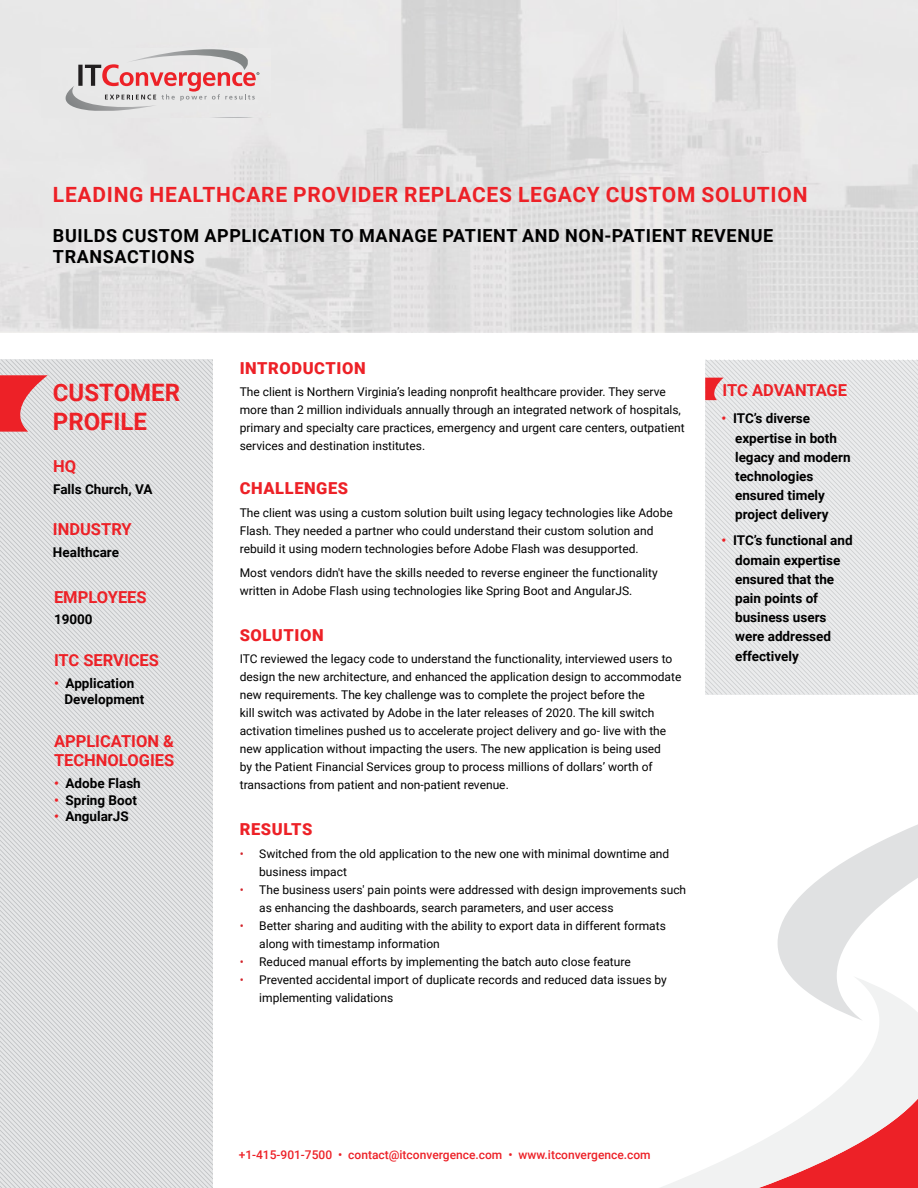
<style>
.page{position:relative;width:918px;height:1188px;background:#fff}
.page>*{position:absolute;margin:0;border:0;box-sizing:border-box;transform-origin:0 0}
.t1{font:700 24px/28.8px "Roboto";color:#ed2127}
.t2{font:700 21px "Roboto";letter-spacing:.035em;color:#ed2127}
.t3{font:700 18px/20.4px "Roboto";letter-spacing:.035em;color:#000}
.t4{font:700 16.5px/19.8px "Roboto";color:#ed2127}
.t5{font:900 16.5px "Roboto";letter-spacing:.035em;color:#ed2127}
.t6{font:700 13.5px/19.2px "Roboto";color:#000}
.t7{font:12px/18px "Roboto";color:#000}
.t8{font:500 12px "Roboto";color:#ed2127}
.s1{color:#ed2127}
.s2{color:#d2232a}
</style>
<div class="page">
<img style="left:0;top:0;width:918px;height:332px">
<svg style="left:0;top:777px;width:213px;height:44px;background:#dcddde"></svg>
<svg style="left:0;top:821px;width:213px;height:14px;background:#dcddde"></svg>
<svg style="left:0;top:759px;width:213px;height:14px;background:#dcddde"></svg>
<svg style="left:0;top:726px;width:213px;height:33px;background:#dcddde"></svg>
<svg style="left:0;top:712px;width:213px;height:14px;background:#dcddde"></svg>
<svg style="left:0;top:707px;width:213px;height:5px"></svg>
<svg style="left:0;top:693px;width:213px;height:14px;background:#dcddde"></svg>
<svg style="left:0;top:567px;width:213px;height:126px;background:#dcddde"></svg>
<svg style="left:0;top:835px;width:213px;height:136px;background:#dcddde"></svg>
<svg style="left:0;top:971px;width:213px;height:217px;background:#dcddde"></svg>
<svg style="left:0;top:980px;width:204px;height:208px;background:#dcddde"></svg>
<svg style="left:0;top:360px;width:213px;height:207px;background:#dcd6d8"></svg>
<svg style="left:778px;top:842px;width:101px;height:134px"></svg>
<svg style="left:661px;top:976px;width:257px;height:212px"></svg>
<svg style="left:722px;top:1080px;width:196px;height:108px"></svg>
<svg style="left:705px;top:360px;width:213px;height:334px;background:#e3e3e4"></svg>
<div style="left:42px;top:49px;width:229px;height:68px;background:#e8e8e8"></div>
<svg style="left:66px;top:49px;width:193px;height:62px;background:#dac7c7"></svg>
<h2 class="t2" style="left:53px;top:179px;width:756px">LEADING HEALTHCARE PROVIDER REPLACES LEGACY CUSTOM SOLUTION</h2>
<h3 class="t3" style="left:53px;top:225px;width:722px">BUILDS CUSTOM APPLICATION TO MANAGE PATIENT AND NON-PATIENT REVENUE<br>TRANSACTIONS</h3>
<h3 class="t5" style="left:240px;top:357px;width:127px">INTRODUCTION</h3>
<h1 class="t1" style="left:53px;top:377px;width:129px">CUSTOMER<br>PROFILE</h1>
<h3 class="t4" style="left:723px;top:379px;width:126px">ITC ADVANTAGE</h3>
<p class="t7" style="left:240px;top:383px;width:446px">The client is Northern Virginia’s leading nonprofit healthcare provider. They serve more than 2 million individuals annually through an integrated network of hospitals, primary and specialty care practices, emergency and urgent care centers, outpatient services and destination institutes.</p>
<p class="t6" style="left:735px;top:409px;width:117px;text-indent:-14px"><span class="s1">•</span> ITC’s diverse expertise in both legacy and modern technologies ensured timely project delivery</p>
<p class="t6" style="left:735px;top:531px;width:119px;text-indent:-14px"><span class="s1">•</span> ITC’s functional and domain expertise ensured that the pain points of business users were addressed effectively</p>
<h3 class="t4" style="left:53px;top:456px;width:25px">HQ</h3>
<p class="t6" style="left:53px;top:479px;width:101px">Falls Church, VA</p>
<h3 class="t5" style="left:240px;top:477px;width:110px">CHALLENGES</h3>
<p class="t7" style="left:240px;top:503px;width:435px">The client was using a custom solution built using legacy technologies like Adobe<br>Flash. They needed a partner who could understand their custom solution and rebuild it using modern technologies before Adobe Flash was desupported.</p>
<p class="t7" style="left:240px;top:564px;width:420px">Most vendors didn't have the skills needed to reverse engineer the functionality written in Adobe Flash using technologies like Spring Boot and AngularJS.</p>
<h3 class="t4" style="left:53px;top:519px;width:80px">INDUSTRY</h3>
<p class="t6" style="left:53px;top:542px;width:68px">Healthcare</p>
<h3 class="t4" style="left:54px;top:586px;width:94px">EMPLOYEES</h3>
<p class="t6" style="left:54px;top:610px;width:40px">19000</p>
<h3 class="t5" style="left:240px;top:623px;width:85px">SOLUTION</h3>
<p class="t7" style="left:240px;top:649px;width:443px">ITC reviewed the legacy code to understand the functionality, interviewed users to design the new architecture, and enhanced the application design to accommodate new requirements. The key challenge was to complete the project before the<br>kill switch was activated by Adobe in the later releases of 2020. The kill switch activation timelines pushed us to accelerate project delivery and go- live with the new application without impacting the users. The new application is being used<br>by the Patient Financial Services group to process millions of dollars’ worth of transactions from patient and non-patient revenue.</p>
<h3 class="t4" style="left:54px;top:650px;width:107px">ITC SERVICES</h3>
<p class="t6" style="left:65px;top:675px;width:81px;line-height:16.2px;text-indent:-11px"><span class="s1">•</span> Application<br>Development</p>
<h3 class="t4" style="left:54px;top:730px;width:122px">APPLICATION &amp;<br>TECHNOLOGIES</h3>
<p class="t6" style="left:54px;top:773px;width:88px"><span class="s1">•</span> Adobe Flash</p>
<p class="t6" style="left:54px;top:790px;width:85px"><span class="s1">•</span> Spring Boot</p>
<p class="t6" style="left:54px;top:806px;width:76px"><span class="s1">•</span> AngularJS</p>
<h3 class="t5" style="left:240px;top:818px;width:74px">RESULTS</h3>
<p class="t7" style="left:259px;top:845px;width:412px;text-indent:-20px"><span class="s2">•</span> Switched from the old application to the new one with minimal downtime and business impact</p>
<p class="t7" style="left:259px;top:881px;width:428px;text-indent:-20px"><span class="s2">•</span> The business users' pain points were addressed with design improvements such as enhancing the dashboards, search parameters, and user access</p>
<p class="t7" style="left:259px;top:917px;width:408px;text-indent:-20px"><span class="s2">•</span> Better sharing and auditing with the ability to export data in different formats along with timestamp information</p>
<p class="t7" style="left:240px;top:953px;width:393px"><span class="s2">•</span> Reduced manual efforts by implementing the batch auto close feature</p>
<p class="t7" style="left:259px;top:971px;width:409px;text-indent:-20px"><span class="s2">•</span> Prevented accidental import of duplicate records and reduced data issues by implementing validations</p>
<p class="t8" style="left:239px;top:1146px;width:414px">+1-415-901-7500 • contact@itconvergence.com • www.itconvergence.com</p>
</div>
